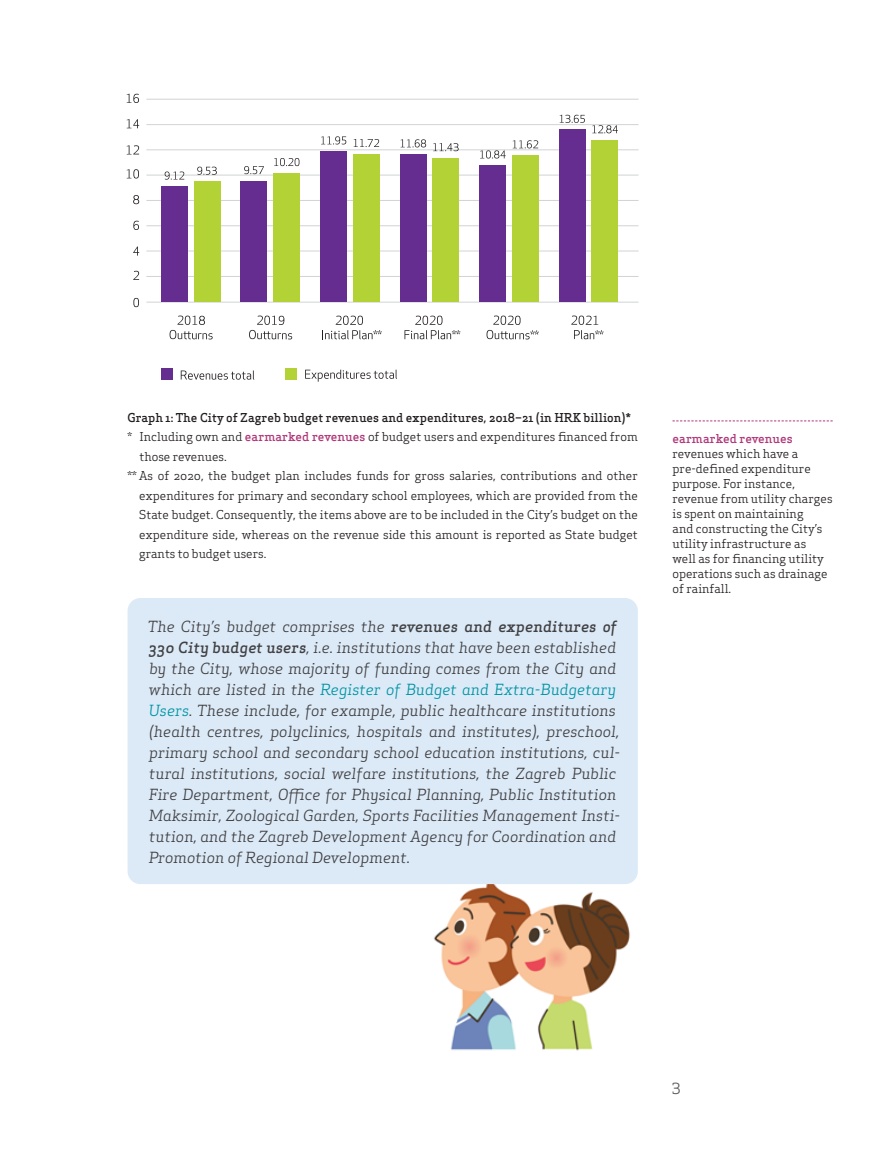
<style>
.page{position:relative;width:893px;height:1170px;background:#fff}
.page>*{position:absolute;margin:0;border:0;box-sizing:border-box;transform-origin:0 0}
.t1{font:italic 15px/21px "Apex Serif";letter-spacing:.01em;color:#414042}
.t2{font:15px "Apex Serif";color:#58595b}
.t3{font:12px/15px "Apex Serif";color:#231f20}
.t4{font:500 12px "Apex Serif";color:#231f20}
.t5{font:500 12px "Apex Serif";color:#b03779}
.s1{font-weight:500;color:#b03779}
.s2{font-weight:500}
.s3{color:#0094a2}
</style>
<div class="page">
<svg style="left:672px;top:420px;width:161px;height:1px"></svg>
<img style="left:433px;top:882px;width:199px;height:169px">
<div style="left:128px;top:598px;width:510px;height:286px;background:#dceaf8;border-radius:13px"></div>
<hr style="left:146px;top:302px;width:493px;height:1px;background:#d1d3d4">
<hr style="left:146px;top:200px;width:493px;height:1px;background:#d1d3d4">
<hr style="left:146px;top:175px;width:493px;height:1px;background:#d1d3d4">
<hr style="left:146px;top:124px;width:493px;height:1px;background:#d1d3d4">
<hr style="left:146px;top:251px;width:493px;height:1px;background:#d1d3d4">
<hr style="left:146px;top:99px;width:493px;height:1px;background:#d1d3d4">
<hr style="left:146px;top:149px;width:493px;height:1px;background:#d1d3d4">
<hr style="left:146px;top:225px;width:493px;height:1px;background:#d1d3d4">
<hr style="left:146px;top:276px;width:493px;height:1px;background:#d1d3d4">
<svg style="left:170px;top:315px;width:43px;height:24px"></svg>
<svg style="left:249px;top:315px;width:43px;height:24px"></svg>
<div style="left:285px;top:368px;width:12px;height:11px;background:#b3d235"></div>
<div style="left:161px;top:368px;width:12px;height:11px;background:#662d91"></div>
<svg style="left:305px;top:369px;width:92px;height:12px"></svg>
<svg style="left:181px;top:370px;width:73px;height:9px"></svg>
<svg style="left:133px;top:298px;width:6px;height:9px"></svg>
<svg style="left:133px;top:246px;width:6px;height:9px"></svg>
<svg style="left:133px;top:271px;width:6px;height:9px"></svg>
<svg style="left:133px;top:195px;width:6px;height:9px"></svg>
<svg style="left:133px;top:221px;width:6px;height:9px"></svg>
<svg style="left:127px;top:145px;width:12px;height:9px"></svg>
<svg style="left:127px;top:169px;width:12px;height:9px"></svg>
<svg style="left:127px;top:94px;width:12px;height:9px"></svg>
<svg style="left:127px;top:119px;width:12px;height:9px"></svg>
<div style="left:591px;top:140px;width:27px;height:162px;background:#b3d235"></div>
<div style="left:559px;top:130px;width:26px;height:172px;background:#662d91"></div>
<div style="left:512px;top:155px;width:27px;height:147px;background:#b3d235"></div>
<div style="left:479px;top:165px;width:27px;height:137px;background:#662d91"></div>
<div style="left:432px;top:158px;width:27px;height:144px;background:#b3d235"></div>
<div style="left:400px;top:154px;width:26px;height:148px;background:#662d91"></div>
<div style="left:353px;top:154px;width:26px;height:148px;background:#b3d235"></div>
<div style="left:320px;top:151px;width:27px;height:151px;background:#662d91"></div>
<div style="left:273px;top:173px;width:27px;height:129px;background:#b3d235"></div>
<div style="left:241px;top:181px;width:26px;height:121px;background:#662d91"></div>
<div style="left:194px;top:182px;width:26px;height:120px;background:#b3d235"></div>
<div style="left:161px;top:187px;width:27px;height:115px;background:#662d91"></div>
<svg style="left:513px;top:140px;width:25px;height:8px"></svg>
<svg style="left:480px;top:150px;width:26px;height:8px"></svg>
<svg style="left:592px;top:125px;width:26px;height:8px"></svg>
<svg style="left:560px;top:115px;width:25px;height:8px"></svg>
<svg style="left:433px;top:143px;width:26px;height:8px"></svg>
<svg style="left:401px;top:139px;width:25px;height:8px"></svg>
<svg style="left:274px;top:158px;width:25px;height:8px"></svg>
<svg style="left:244px;top:166px;width:20px;height:8px"></svg>
<svg style="left:354px;top:139px;width:25px;height:8px"></svg>
<svg style="left:321px;top:136px;width:25px;height:8px"></svg>
<svg style="left:197px;top:167px;width:20px;height:8px"></svg>
<svg style="left:165px;top:171px;width:19px;height:9px"></svg>
<svg style="left:486px;top:315px;width:53px;height:24px"></svg>
<svg style="left:571px;top:315px;width:33px;height:24px"></svg>
<svg style="left:322px;top:315px;width:60px;height:24px"></svg>
<svg style="left:404px;top:315px;width:56px;height:24px"></svg>
<p class="t4" style="left:128px;top:409px;width:505px">Graph 1: The City of Zagreb budget revenues and expenditures, 2018–21 (in HRK billion)*</p>
<p class="t3" style="left:128px;top:429px;width:512px">* Including own and <span class="s1">earmarked revenues</span> of budget users and expenditures financed from</p>
<p class="t3" style="left:139px;top:448px;width:89px">those revenues.</p>
<p class="t3" style="left:128px;top:468px;width:512px">** As of 2020, the budget plan includes funds for gross salaries, contributions and other</p>
<p class="t3" style="left:139px;top:487px;width:500px">expenditures for primary and secondary school employees, which are provided from the</p>
<p class="t3" style="left:139px;top:507px;width:500px">State budget. Consequently, the items above are to be included in the City’s budget on the</p>
<p class="t3" style="left:139px;top:526px;width:500px">expenditure side, whereas on the revenue side this amount is reported as State budget</p>
<p class="t3" style="left:139px;top:546px;width:129px">grants to budget users.</p>
<p class="t1" style="left:148px;top:615px;width:474px">The City’s budget comprises the <span class="s2">revenues and expenditures of 330 City budget users</span>, i.e. institutions that have been established by the City, whose majority of funding comes from the City and which are listed in the <span class="s3">Register of Budget and Extra-Budgetary Users</span>. These include, for example, public healthcare institutions (health centres, polyclinics, hospitals and institutes), preschool, primary school and secondary school education institutions, cul&shy;tural institutions, social welfare institutions, the Zagreb Public Fire Department, Office for Physical Planning, Public Institution Maksimir, Zoological Garden, Sports Facilities Management Insti&shy;tution, and the Zagreb Development Agency for Coordination and Promotion of Regional Development.</p>
<p class="t5" style="left:672px;top:430px;width:122px">earmarked revenues</p>
<p class="t3" style="left:672px;top:445px;width:162px">revenues which have a pre-defined expenditure purpose. For instance, revenue from utility charges is spent on maintaining<br>and constructing the City’s utility infrastructure as well as for financing utility operations such as drainage of rainfall.</p>
<p class="t2" style="left:672px;top:1078px;width:10px">3</p>
</div>
